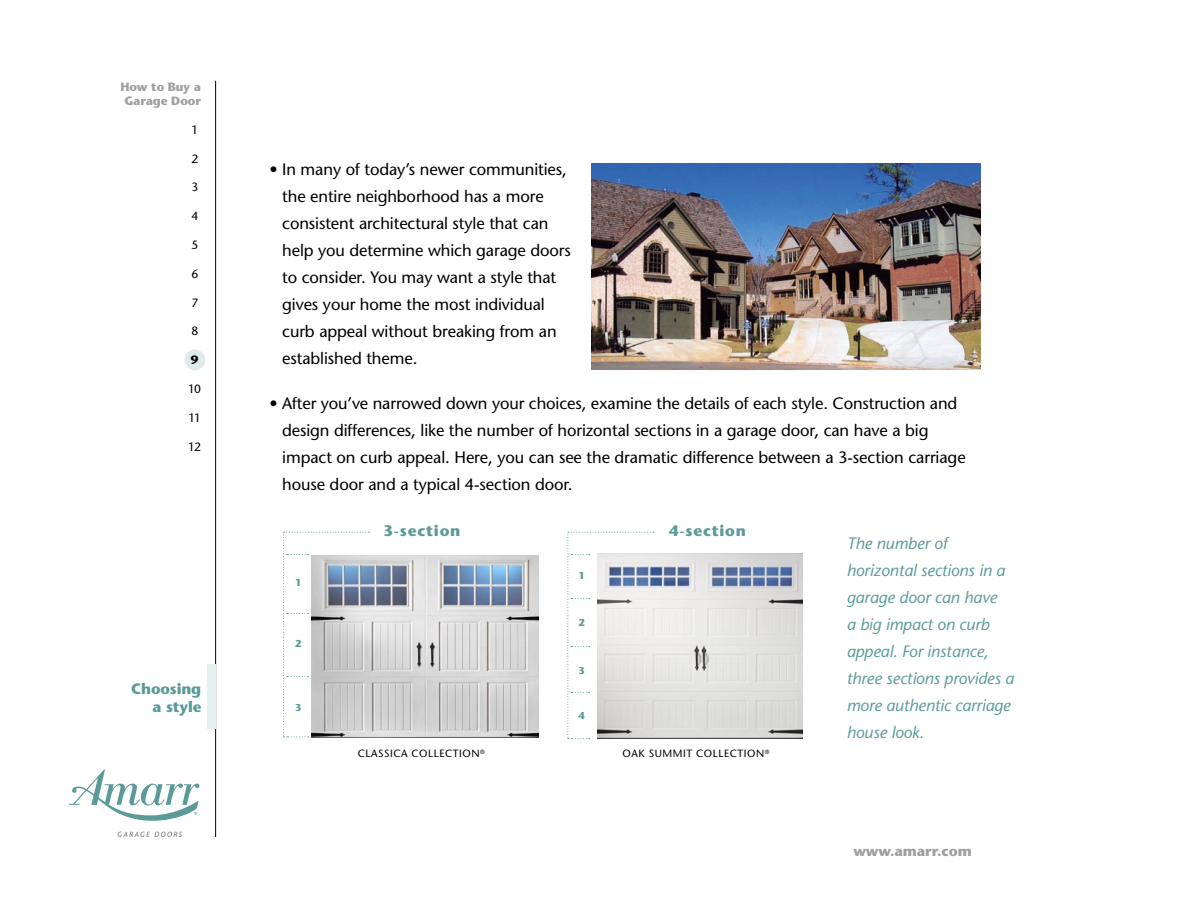
<style>
.page{position:relative;width:1188px;height:918px;background:#fff}
.page>*{position:absolute;margin:0;border:0;box-sizing:border-box;transform-origin:0 0}
.t1{font:16.5px/27px "Stone Sans";letter-spacing:-.005em;color:#000}
.t2{font:italic 16.5px/27px "Stone Sans";letter-spacing:-.005em;color:#5a9a98}
.t3{font:700 15.3px "Stone Sans";letter-spacing:.05em;color:#5a9a98}
.t4{font:700 15px/18px "Stone Sans";letter-spacing:-.005em;color:#5a9a98;text-align:right}
.t5{font:700 14.25px "Stone Sans";letter-spacing:-.005em;color:#9d9fa2}
.t6{font:700 12px/14.4px "Stone Sans";letter-spacing:-.005em;color:#9d9fa2;text-align:center}
.t7{font:12px "Stone Sans";color:#000}
.t8{font:700 12px "Stone Sans";color:#000}
.t9{font:10.5px "Stone Sans";letter-spacing:.05em;color:#000}
.t10{font:700 10.05px "Stone Sans";color:#5a9a98}
</style>
<div class="page">
<hr style="left:215px;top:81px;width:1px;height:756px;background:#000">
<svg style="left:69px;top:770px;width:131px;height:67px"></svg>
<img style="left:312px;top:555px;width:226px;height:183px">
<svg style="left:283px;top:532px;width:86px;height:205px"></svg>
<img style="left:654px;top:554px;width:148px;height:185px">
<svg style="left:567px;top:532px;width:87px;height:207px"></svg>
<img style="left:591px;top:164px;width:389px;height:205px">
<div style="left:185px;top:350px;width:20px;height:20px;background:#deebea;border-radius:50%"></div>
<div style="left:207px;top:664px;width:8px;height:65px;background:#e6f0f0"></div>
<p class="t6" style="left:120px;top:79px;width:82px">How to Buy a<br>Garage Door</p>
<p class="t7" style="left:191px;top:122px;width:8px">1</p>
<p class="t7" style="left:191px;top:151px;width:8px">2</p>
<p class="t7" style="left:191px;top:180px;width:8px">3</p>
<p class="t7" style="left:191px;top:209px;width:8px">4</p>
<p class="t7" style="left:191px;top:237px;width:8px">5</p>
<p class="t7" style="left:191px;top:266px;width:8px">6</p>
<p class="t7" style="left:191px;top:295px;width:8px">7</p>
<p class="t7" style="left:191px;top:324px;width:8px">8</p>
<p class="t8" style="left:191px;top:352px;width:9px">9</p>
<p class="t7" style="left:188px;top:381px;width:14px">10</p>
<p class="t7" style="left:188px;top:410px;width:14px">11</p>
<p class="t7" style="left:188px;top:439px;width:14px">12</p>
<p class="t4" style="left:131px;top:680px;width:72px">Choosing a style</p>
<p class="t1" style="left:282px;top:156px;width:290px;text-indent:-13px">• In many of today’s newer communities, the entire neighborhood has a more consistent architectural style that can help you determine which garage doors to consider. You may want a style that gives your home the most individual curb appeal without breaking from an established theme.</p>
<p class="t1" style="left:282px;top:390px;width:685px;text-indent:-13px">• After you’ve narrowed down your choices, examine the details of each style. Construction and design differences, like the number of horizontal sections in a garage door, can have a big impact on curb appeal. Here, you can see the dramatic difference between a 3-section carriage house door and a typical 4-section door.</p>
<p class="t10" style="left:295px;top:576px;width:8px">1</p>
<p class="t10" style="left:295px;top:637px;width:8px">2</p>
<p class="t10" style="left:295px;top:701px;width:8px">3</p>
<p class="t3" style="left:383px;top:521px;width:78px">3-section</p>
<p class="t9" style="left:358px;top:747px;width:128px">CLASSICA COLLECTION<sup>®</sup></p>
<p class="t10" style="left:578px;top:569px;width:8px">1</p>
<p class="t10" style="left:578px;top:616px;width:8px">2</p>
<p class="t10" style="left:578px;top:664px;width:8px">3</p>
<p class="t10" style="left:578px;top:709px;width:8px">4</p>
<p class="t3" style="left:669px;top:521px;width:78px">4-section</p>
<p class="t9" style="left:623px;top:747px;width:148px">OAK SUMMIT COLLECTION<sup>®</sup></p>
<p class="t2" style="left:847px;top:530px;width:169px">The number of horizontal sections in a garage door can have<br>a big impact on curb appeal. For instance, three sections provides a more authentic carriage house look.</p>
<p class="t5" style="left:853px;top:842px;width:120px">www.amarr.com</p>
</div>
